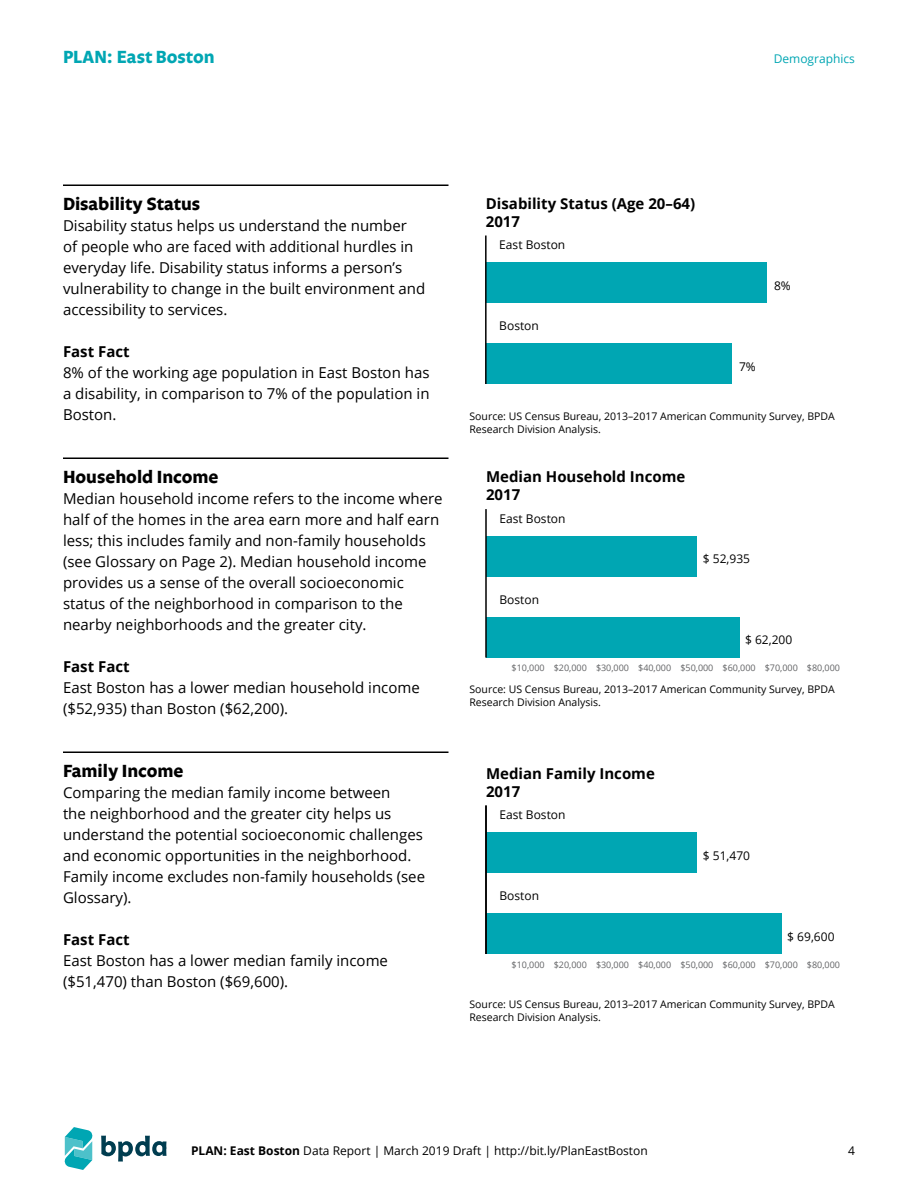
<style>
.page{position:relative;width:918px;height:1188px;background:#fff}
.page>*{position:absolute;margin:0;border:0;box-sizing:border-box;transform-origin:0 0}
.t1{font:700 18px "Legato OT";color:#000}
.t2{font:700 18px "Legato OT";color:#00a6b3}
.t3{font:15px/21px "Open Sans";color:#000}
.t4{font:700 15px/18px "Open Sans";color:#000}
.t5{font:12px "Open Sans";color:#000}
.t6{font:12px "Open Sans";color:#00a6b3}
.t7{font:10.5px/12.6px "Open Sans";color:#000}
.t8{font:9px "Open Sans";color:#636466}
.s1{font-weight:700}
</style>
<div class="page">
<hr style="left:63px;top:184px;width:385px;height:2px;background:#000">
<hr style="left:63px;top:458px;width:385px;height:1px;background:#000">
<hr style="left:63px;top:752px;width:385px;height:1px;background:#000">
<div style="left:486px;top:262px;width:281px;height:41px;background:#00a6b3"></div>
<div style="left:486px;top:344px;width:246px;height:40px;background:#00a6b3"></div>
<hr style="left:485px;top:236px;width:2px;height:148px;background:#000">
<div style="left:486px;top:536px;width:211px;height:41px;background:#00a6b3"></div>
<div style="left:486px;top:617px;width:253px;height:41px;background:#00a6b3"></div>
<hr style="left:485px;top:509px;width:2px;height:149px;background:#000">
<div style="left:486px;top:832px;width:211px;height:41px;background:#00a6b3"></div>
<div style="left:486px;top:914px;width:295px;height:40px;background:#00a6b3"></div>
<hr style="left:485px;top:806px;width:2px;height:148px;background:#000">
<svg style="left:64px;top:1127px;width:29px;height:43px"></svg>
<svg style="left:101px;top:1136px;width:65px;height:26px"></svg>
<p class="t2" style="left:63px;top:47px;width:153px">PLAN: East Boston</p>
<p class="t6" style="left:774px;top:50px;width:83px">Demographics</p>
<p class="t1" style="left:63px;top:194px;width:139px">Disability Status</p>
<p class="t3" style="left:63px;top:215px;width:364px">Disability status helps us understand the number<br>of people who are faced with additional hurdles in everyday life. Disability status informs a person’s vulnerability to change in the built environment and accessibility to services.</p>
<p class="t4" style="left:63px;top:342px;width:68px">Fast Fact</p>
<p class="t3" style="left:63px;top:362px;width:368px;text-align:justify">8% of the working age population in East Boston has a disability, in comparison to 7% of the population in Boston.</p>
<p class="t1" style="left:63px;top:467px;width:157px">Household Income</p>
<p class="t3" style="left:63px;top:488px;width:381px">Median household income refers to the income where half of the homes in the area earn more and half earn less; this includes family and non-family households (see Glossary on Page 2). Median household income provides us a sense of the overall socioeconomic status of the neighborhood in comparison to the nearby neighborhoods and the greater city.</p>
<p class="t4" style="left:63px;top:657px;width:68px">Fast Fact</p>
<p class="t3" style="left:63px;top:677px;width:358px">East Boston has a lower median household income ($52,935) than Boston ($62,200).</p>
<p class="t1" style="left:63px;top:761px;width:122px">Family Income</p>
<p class="t3" style="left:63px;top:782px;width:364px">Comparing the median family income between<br>the neighborhood and the greater city helps us understand the potential socioeconomic challenges and economic opportunities in the neighborhood.<br>Family income excludes non-family households (see Glossary).</p>
<p class="t4" style="left:63px;top:930px;width:68px">Fast Fact</p>
<p class="t3" style="left:63px;top:950px;width:327px">East Boston has a lower median family income ($51,470) than Boston ($69,600).</p>
<p class="t4" style="left:486px;top:194px;width:211px">Disability Status (Age 20–64)<br>2017</p>
<p class="t5" style="left:499px;top:236px;width:68px">East Boston</p>
<p class="t5" style="left:499px;top:317px;width:41px">Boston</p>
<p class="t5" style="left:774px;top:277px;width:18px">8%</p>
<p class="t5" style="left:739px;top:358px;width:18px">7%</p>
<p class="t7" style="left:470px;top:410px;width:367px">Source: US Census Bureau, 2013–2017 American Community Survey, BPDA<br>Research Division Analysis.</p>
<p class="t4" style="left:486px;top:467px;width:201px">Median Household Income<br>2017</p>
<p class="t5" style="left:500px;top:510px;width:68px">East Boston</p>
<p class="t5" style="left:500px;top:591px;width:41px">Boston</p>
<p class="t5" style="left:703px;top:551px;width:49px">$ 52,935</p>
<p class="t8" style="left:512px;top:662px;width:35px">$10,000</p>
<p class="t5" style="left:745px;top:632px;width:49px">$ 62,200</p>
<p class="t8" style="left:554px;top:662px;width:288px">$20,000 $30,000 $40,000 $50,000 $60,000 $70,000 $80,000</p>
<p class="t7" style="left:470px;top:683px;width:367px">Source: US Census Bureau, 2013–2017 American Community Survey, BPDA<br>Research Division Analysis.</p>
<p class="t4" style="left:486px;top:764px;width:170px">Median Family Income<br>2017</p>
<p class="t5" style="left:500px;top:806px;width:68px">East Boston</p>
<p class="t5" style="left:500px;top:887px;width:41px">Boston</p>
<p class="t5" style="left:703px;top:847px;width:49px">$ 51,470</p>
<p class="t5" style="left:787px;top:928px;width:49px">$ 69,600</p>
<p class="t8" style="left:512px;top:958px;width:330px">$10,000 $20,000 $30,000 $40,000 $50,000 $60,000 $70,000 $80,000</p>
<p class="t7" style="left:470px;top:998px;width:367px">Source: US Census Bureau, 2013–2017 American Community Survey, BPDA<br>Research Division Analysis.</p>
<p class="t5" style="left:191px;top:1142px;width:458px"><span class="s1">PLAN: East Boston</span> Data Report | March 2019 Draft | http://bit.ly/PlanEastBoston</p>
<p class="t5" style="left:848px;top:1142px;width:8px">4</p>
</div>
